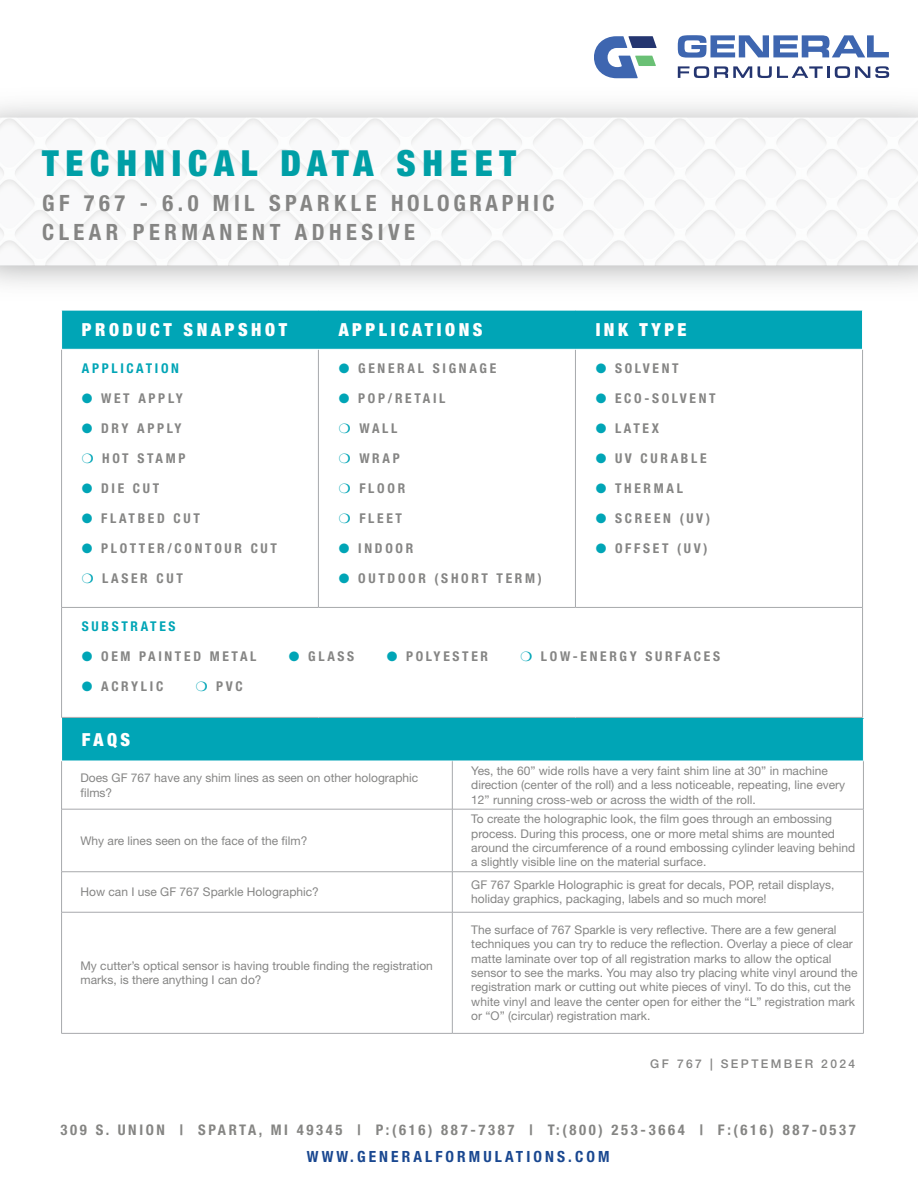
<style>
.page{position:relative;width:918px;height:1188px;background:#fff}
.page>*{position:absolute;margin:0;border:0;box-sizing:border-box;transform-origin:0 0}
.t1{font:900 condensed 36px "Helvetica Neue LT Std";letter-spacing:.19em;color:#009fa6}
.t2{font:700 condensed 22.5px/28.5px "Helvetica Neue LT Std";letter-spacing:.2em;color:#858584}
.t3{font:900 condensed 18px "Helvetica Neue LT Std";letter-spacing:.2em;color:#fff}
.t4{font:700 condensed 15.45px "Helvetica Neue LT Std";letter-spacing:.2em;color:#194790}
.t5{font:700 condensed 14.7px "Helvetica Neue LT Std";letter-spacing:.18em;color:#858583}
.t6{font:700 condensed 13.5px "Helvetica Neue LT Std";letter-spacing:.2em;color:#858584}
.t7{font:700 condensed 13.5px "Helvetica Neue LT Std";letter-spacing:.2em;color:#00a5b6}
.Table_Text{font:12px/14.4px "Helvetica Neue LT Std";color:#858584}
.t8{font:500 12px "Helvetica Neue LT Std";letter-spacing:.2em;color:#858584}
.s1{color:#00a5b6}
</style>
<div class="page">
<img style="left:0;top:118px;width:686px;height:147px">
<img style="left:686px;top:118px;width:232px;height:147px">
<svg style="left:678px;top:66px;width:74px;height:12px"></svg>
<svg style="left:758px;top:66px;width:131px;height:12px"></svg>
<svg style="left:678px;top:35px;width:211px;height:23px"></svg>
<svg style="left:594px;top:36px;width:63px;height:42px"></svg>
<div style="left:62px;top:718px;width:801px;height:43px;background:#00a5b6"></div>
<hr style="left:452px;top:761px;width:1px;height:48px;background:#a7a9ac">
<hr style="left:452px;top:809px;width:1px;height:63px;background:#a7a9ac">
<hr style="left:452px;top:872px;width:1px;height:40px;background:#a7a9ac">
<hr style="left:452px;top:912px;width:1px;height:121px;background:#a7a9ac">
<hr style="left:61px;top:761px;width:1px;height:48px;background:#a7a9ac">
<hr style="left:863px;top:761px;width:1px;height:48px;background:#a7a9ac">
<hr style="left:61px;top:809px;width:391px;height:1px;background:#a7a9ac">
<hr style="left:61px;top:809px;width:1px;height:63px;background:#a7a9ac">
<hr style="left:452px;top:809px;width:412px;height:1px;background:#a7a9ac">
<hr style="left:863px;top:809px;width:1px;height:63px;background:#a7a9ac">
<hr style="left:61px;top:871px;width:391px;height:1px;background:#a7a9ac">
<hr style="left:61px;top:872px;width:1px;height:40px;background:#a7a9ac">
<hr style="left:452px;top:871px;width:412px;height:1px;background:#a7a9ac">
<hr style="left:863px;top:872px;width:1px;height:40px;background:#a7a9ac">
<hr style="left:61px;top:912px;width:391px;height:1px;background:#a7a9ac">
<hr style="left:61px;top:912px;width:1px;height:121px;background:#a7a9ac">
<hr style="left:452px;top:912px;width:412px;height:1px;background:#a7a9ac">
<hr style="left:863px;top:912px;width:1px;height:121px;background:#a7a9ac">
<hr style="left:61px;top:1033px;width:391px;height:1px;background:#a7a9ac">
<hr style="left:452px;top:1033px;width:412px;height:1px;background:#a7a9ac">
<div style="left:62px;top:311px;width:800px;height:38px;background:#00a5b6"></div>
<hr style="left:61px;top:350px;width:1px;height:257px;background:#a7a9ac">
<hr style="left:318px;top:350px;width:1px;height:257px;background:#a7a9ac">
<hr style="left:575px;top:350px;width:1px;height:257px;background:#a7a9ac">
<hr style="left:862px;top:350px;width:1px;height:257px;background:#a7a9ac">
<hr style="left:61px;top:607px;width:257px;height:1px;background:#a7a9ac">
<hr style="left:61px;top:608px;width:1px;height:109px;background:#a7a9ac">
<hr style="left:318px;top:607px;width:257px;height:1px;background:#a7a9ac">
<hr style="left:575px;top:607px;width:288px;height:1px;background:#a7a9ac">
<hr style="left:862px;top:608px;width:1px;height:109px;background:#a7a9ac">
<hr style="left:61px;top:717px;width:257px;height:1px;background:#a7a9ac">
<hr style="left:318px;top:717px;width:257px;height:1px;background:#a7a9ac">
<hr style="left:575px;top:717px;width:288px;height:1px;background:#a7a9ac">
<p class="t1" style="left:42px;top:141px;width:475px">TECHNICAL DATA SHEET</p>
<p class="t2" style="left:42px;top:189px;width:514px">GF 767 - 6.0 MIL SPARKLE HOLOGRAPHIC<br>CLEAR PERMANENT ADHESIVE</p>
<p class="t3" style="left:82px;top:319px;width:207px">PRODUCT SNAPSHOT</p>
<p class="t3" style="left:339px;top:319px;width:145px">APPLICATIONS</p>
<p class="t3" style="left:596px;top:319px;width:92px">INK TYPE</p>
<p class="t7" style="left:82px;top:360px;width:99px">APPLICATION</p>
<p class="t6" style="left:82px;top:390px;width:102px"><span class="s1">●</span> WET APPLY</p>
<p class="t6" style="left:82px;top:420px;width:101px"><span class="s1">●</span> DRY APPLY</p>
<p class="t6" style="left:82px;top:450px;width:105px"><span class="s1">❍</span> HOT STAMP</p>
<p class="t6" style="left:82px;top:480px;width:79px"><span class="s1">●</span> DIE CUT</p>
<p class="t6" style="left:82px;top:510px;width:120px"><span class="s1">●</span> FLATBED CUT</p>
<p class="t6" style="left:82px;top:540px;width:197px"><span class="s1">●</span> PLOTTER/CONTOUR CUT</p>
<p class="t6" style="left:82px;top:570px;width:103px"><span class="s1">❍</span> LASER CUT</p>
<p class="t6" style="left:339px;top:360px;width:159px"><span class="s1">●</span> GENERAL SIGNAGE</p>
<p class="t6" style="left:339px;top:390px;width:108px"><span class="s1">●</span> POP/RETAIL</p>
<p class="t6" style="left:339px;top:420px;width:60px"><span class="s1">❍</span> WALL</p>
<p class="t6" style="left:339px;top:450px;width:63px"><span class="s1">❍</span> WRAP</p>
<p class="t6" style="left:339px;top:480px;width:68px"><span class="s1">❍</span> FLOOR</p>
<p class="t6" style="left:339px;top:510px;width:65px"><span class="s1">❍</span> FLEET</p>
<p class="t6" style="left:339px;top:540px;width:76px"><span class="s1">●</span> INDOOR</p>
<p class="t6" style="left:339px;top:570px;width:205px"><span class="s1">●</span> OUTDOOR (SHORT TERM)</p>
<p class="t6" style="left:596px;top:360px;width:85px"><span class="s1">●</span> SOLVENT</p>
<p class="t6" style="left:596px;top:390px;width:122px"><span class="s1">●</span> ECO-SOLVENT</p>
<p class="t6" style="left:596px;top:420px;width:65px"><span class="s1">●</span> LATEX</p>
<p class="t6" style="left:596px;top:450px;width:112px"><span class="s1">●</span> UV CURABLE</p>
<p class="t6" style="left:596px;top:480px;width:89px"><span class="s1">●</span> THERMAL</p>
<p class="t6" style="left:596px;top:510px;width:116px"><span class="s1">●</span> SCREEN (UV)</p>
<p class="t6" style="left:596px;top:540px;width:113px"><span class="s1">●</span> OFFSET (UV)</p>
<p class="t7" style="left:82px;top:618px;width:95px">SUBSTRATES</p>
<p class="t6" style="left:82px;top:648px;width:176px"><span class="s1">●</span> OEM PAINTED METAL</p>
<p class="t6" style="left:289px;top:648px;width:67px"><span class="s1">●</span> GLASS</p>
<p class="t6" style="left:387px;top:648px;width:103px"><span class="s1">●</span> POLYESTER</p>
<p class="t6" style="left:521px;top:648px;width:201px"><span class="s1">❍</span> LOW-ENERGY SURFACES</p>
<p class="t6" style="left:82px;top:678px;width:83px"><span class="s1">●</span> ACRYLIC</p>
<p class="t6" style="left:196px;top:678px;width:49px"><span class="s1">❍</span> PVC</p>
<p class="t3" style="left:82px;top:729px;width:50px">FAQS</p>
<p class="Table_Text" style="left:80px;top:771px;width:339px">Does GF 767 have any shim lines as seen on other holographic films?</p>
<p class="Table_Text" style="left:471px;top:763px;width:376px">Yes, the 60” wide rolls have a very faint shim line at 30” in machine direction (center of the roll) and a less noticeable, repeating, line every<br>12” running cross-web or across the width of the roll.</p>
<p class="Table_Text" style="left:80px;top:833px;width:228px">Why are lines seen on the face of the film?</p>
<p class="Table_Text" style="left:471px;top:812px;width:385px">To create the holographic look, the film goes through an embossing process. During this process, one or more metal shims are mounted around the circumference of a round embossing cylinder leaving behind a slightly visible line on the material surface.</p>
<p class="Table_Text" style="left:80px;top:885px;width:240px">How can I use GF 767 Sparkle Holographic?</p>
<p class="Table_Text" style="left:471px;top:877px;width:365px">GF 767 Sparkle Holographic is great for decals, POP, retail displays, holiday graphics, packaging, labels and so much more!</p>
<p class="Table_Text" style="left:80px;top:958px;width:354px">My cutter’s optical sensor is having trouble finding the registration marks, is there anything I can do?</p>
<p class="Table_Text" style="left:471px;top:922px;width:388px">The surface of 767 Sparkle is very reflective. There are a few general techniques you can try to reduce the reflection. Overlay a piece of clear matte laminate over top of all registration marks to allow the optical sensor to see the marks. You may also try placing white vinyl around the registration mark or cutting out white pieces of vinyl. To do this, cut the white vinyl and leave the center open for either the “L” registration mark or “O” (circular) registration mark.</p>
<p class="t8" style="left:650px;top:1057px;width:206px">GF 767 | SEPTEMBER 2024</p>
<p class="t5" style="left:61px;top:1121px;width:797px">309 S. UNION | SPARTA, MI 49345 | P:(616) 887-7387 | T:(800) 253-3664 | F:(616) 887-0537</p>
<p class="t4" style="left:307px;top:1147px;width:304px">WWW.GENERALFORMULATIONS.COM</p>
</div>
